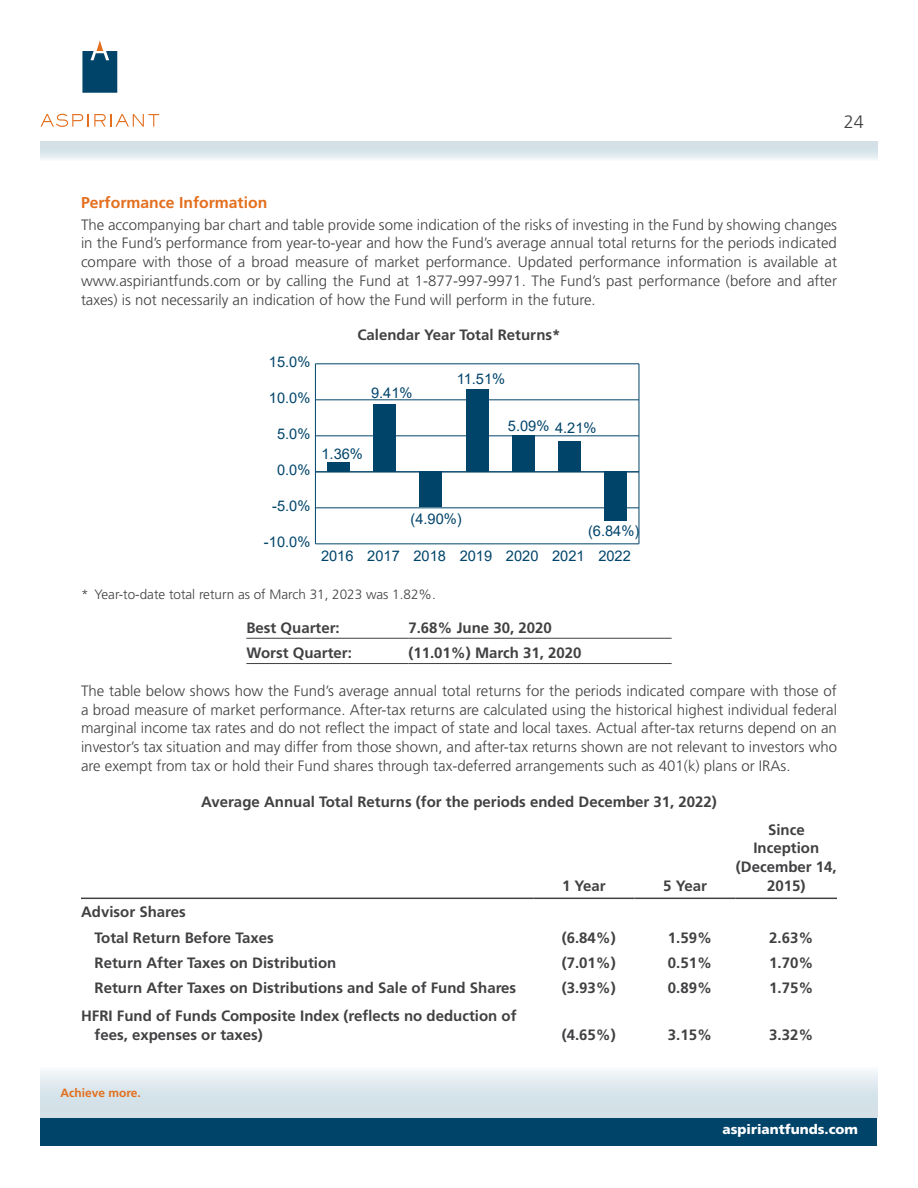
<style>
.page{position:relative;width:918px;height:1188px;background:#fff}
.page>*{position:absolute;margin:0;border:0;box-sizing:border-box;transform-origin:0 0}
.t1{font:300 18px "Frutiger LT Std";color:#414042}
.t2{font:700 15.75px "Frutiger LT Std";color:#e36f1e}
.t3{font:300 15px/18.8px "Frutiger LT Std";color:#414042;text-align:justify}
.t4{font:700 15px/18.8px "Frutiger LT Std";color:#414042}
.t5{font:14.7px "Arial";color:#00446a}
.t6{font:300 13.5px "Frutiger LT Std";color:#414042}
.t7{font:900 13.5px "Frutiger LT Std";color:#fff}
.t8{font:700 12px "Frutiger LT Std";color:#e36f1e}
</style>
<div class="page">
<svg style="left:82px;top:40px;width:35px;height:53px"></svg>
<svg style="left:41px;top:114px;width:118px;height:13px"></svg>
<div style="left:40px;top:142px;width:838px;height:24px;background:linear-gradient(to bottom,#c6d7e0,#fff)"></div>
<div style="left:40px;top:1118px;width:838px;height:28px;background:#00446a"></div>
<div style="left:41px;top:1053px;width:837px;height:65px;background:linear-gradient(to bottom,#fff,#c8d8e1)"></div>
<hr style="left:315px;top:364px;width:1px;height:180px;background:#00446a">
<hr style="left:315px;top:543px;width:324px;height:1px;background:#00446a">
<hr style="left:315px;top:507px;width:324px;height:1px;background:#00446a">
<hr style="left:315px;top:471px;width:324px;height:1px;background:#00446a">
<hr style="left:315px;top:435px;width:324px;height:1px;background:#00446a">
<hr style="left:315px;top:399px;width:324px;height:1px;background:#00446a">
<hr style="left:315px;top:363px;width:324px;height:1px;background:#00446a">
<div style="left:327px;top:462px;width:23px;height:10px;background:#00446a"></div>
<div style="left:374px;top:404px;width:22px;height:68px;background:#00446a"></div>
<div style="left:420px;top:472px;width:22px;height:35px;background:#00446a"></div>
<div style="left:466px;top:389px;width:22px;height:83px;background:#00446a"></div>
<div style="left:512px;top:435px;width:23px;height:37px;background:#00446a"></div>
<div style="left:559px;top:442px;width:22px;height:30px;background:#00446a"></div>
<div style="left:605px;top:472px;width:22px;height:49px;background:#00446a"></div>
<hr style="left:639px;top:364px;width:1px;height:180px;background:#00446a">
<hr style="left:246px;top:638px;width:162px;height:1px;background:#414042">
<hr style="left:408px;top:638px;width:264px;height:1px;background:#414042">
<hr style="left:246px;top:663px;width:162px;height:1px;background:#414042">
<hr style="left:408px;top:663px;width:264px;height:1px;background:#414042">
<hr style="left:81px;top:898px;width:452px;height:1px;background:#414042">
<hr style="left:533px;top:898px;width:101px;height:1px;background:#414042">
<hr style="left:634px;top:898px;width:102px;height:1px;background:#414042">
<hr style="left:736px;top:898px;width:101px;height:1px;background:#414042">
<p class="t1" style="left:844px;top:112px;width:22px">24</p>
<p class="t2" style="left:81px;top:193px;width:188px">Performance Information</p>
<p class="t3" style="left:81px;top:215px;width:758px">The accompanying bar chart and table provide some indication of the risks of investing in the Fund by showing changes in the Fund’s performance from year-to-year and how the Fund’s average annual total returns for the periods indicated compare with those of a broad measure of market performance. Updated performance information is available at www.aspiriantfunds.com or by calling the Fund at 1-877-997-9971. The Fund’s past performance (before and after taxes) is not necessarily an indication of how the Fund will perform in the future.</p>
<p class="t4" style="left:357px;top:326px;width:205px">Calendar Year Total Returns*</p>
<p class="t5" style="left:269px;top:352px;width:43px">15.0%</p>
<p class="t5" style="left:269px;top:388px;width:43px">10.0%</p>
<p class="t5" style="left:277px;top:424px;width:35px">5.0%</p>
<p class="t5" style="left:277px;top:460px;width:35px">0.0%</p>
<p class="t5" style="left:272px;top:496px;width:40px">-5.0%</p>
<p class="t5" style="left:264px;top:532px;width:48px">-10.0%</p>
<p class="t5" style="left:371px;top:383px;width:43px">9.41%</p>
<p class="t5" style="left:322px;top:444px;width:43px">1.36%</p>
<p class="t5" style="left:457px;top:369px;width:50px">11.51%</p>
<p class="t5" style="left:508px;top:416px;width:90px">5.09% 4.21%</p>
<p class="t5" style="left:411px;top:508px;width:53px">(4.90%)</p>
<p class="t5" style="left:588px;top:521px;width:53px">(6.84%)</p>
<p class="t5" style="left:321px;top:546px;width:311px">2016 2017 2018 2019 2020 2021 2022</p>
<p class="t6" style="left:81px;top:587px;width:354px">* Year-to-date total return as of March 31, 2023 was 1. 82%.</p>
<p class="t4" style="left:246px;top:618px;width:95px">Best Quarter:</p>
<p class="t4" style="left:408px;top:618px;width:145px">7.68% June 30, 2020</p>
<p class="t4" style="left:246px;top:644px;width:107px">Worst Quarter:</p>
<p class="t4" style="left:408px;top:644px;width:175px">(11.01%) March 31, 2020</p>
<p class="t3" style="left:81px;top:681px;width:758px">The table below shows how the Fund’s average annual total returns for the periods indicated compare with those of a broad measure of market performance. After-tax returns are calculated using the historical highest individual federal marginal income tax rates and do not reflect the impact of state and local taxes. Actual after-tax returns depend on an investor’s tax situation and may differ from those shown, and after-tax returns shown are not relevant to investors who are exempt from tax or hold their Fund shares through tax-deferred arrangements such as 401(k) plans or IRAs.</p>
<p class="t4" style="left:201px;top:792px;width:517px">Average Annual Total Returns (for the periods ended December 31, 2022)</p>
<p class="t4" style="left:95px;top:900px;width:181px;line-height:25.3px;text-indent:-14px">Advisor Shares<br>Total Return Before Taxes</p>
<p class="t4" style="left:562px;top:876px;width:45px">1 Year</p>
<p class="t4" style="left:663px;top:876px;width:45px">5 Year</p>
<p class="t4" style="left:736px;top:820px;width:102px;text-align:center">Since<br>Inception (December 14,<br>2015)</p>
<p class="t4" style="left:562px;top:928px;width:56px">(6.84%)</p>
<p class="t4" style="left:668px;top:928px;width:46px">1.59%</p>
<p class="t4" style="left:769px;top:928px;width:46px">2.63%</p>
<p class="t4" style="left:95px;top:954px;width:243px">Return After Taxes on Distribution</p>
<p class="t4" style="left:562px;top:954px;width:56px">(7.01%)</p>
<p class="t4" style="left:668px;top:954px;width:46px">0.51%</p>
<p class="t4" style="left:769px;top:954px;width:46px">1.70%</p>
<p class="t4" style="left:95px;top:979px;width:423px">Return After Taxes on Distributions and Sale of Fund Shares</p>
<p class="t4" style="left:562px;top:979px;width:56px">(3.93%)</p>
<p class="t4" style="left:668px;top:979px;width:46px">0.89%</p>
<p class="t4" style="left:769px;top:979px;width:46px">1.75%</p>
<p class="t4" style="left:95px;top:1006px;width:424px;text-indent:-14px">HFRI Fund of Funds Composite Index (reflects no deduction of fees, expenses or taxes)</p>
<p class="t4" style="left:562px;top:1025px;width:56px">(4.65%)</p>
<p class="t4" style="left:668px;top:1025px;width:46px">3.15%</p>
<p class="t4" style="left:769px;top:1025px;width:46px">3.32%</p>
<p class="t8" style="left:60px;top:1085px;width:82px">Achieve more.</p>
<p class="t7" style="left:723px;top:1122px;width:137px">aspiriantfunds.com</p>
</div>
